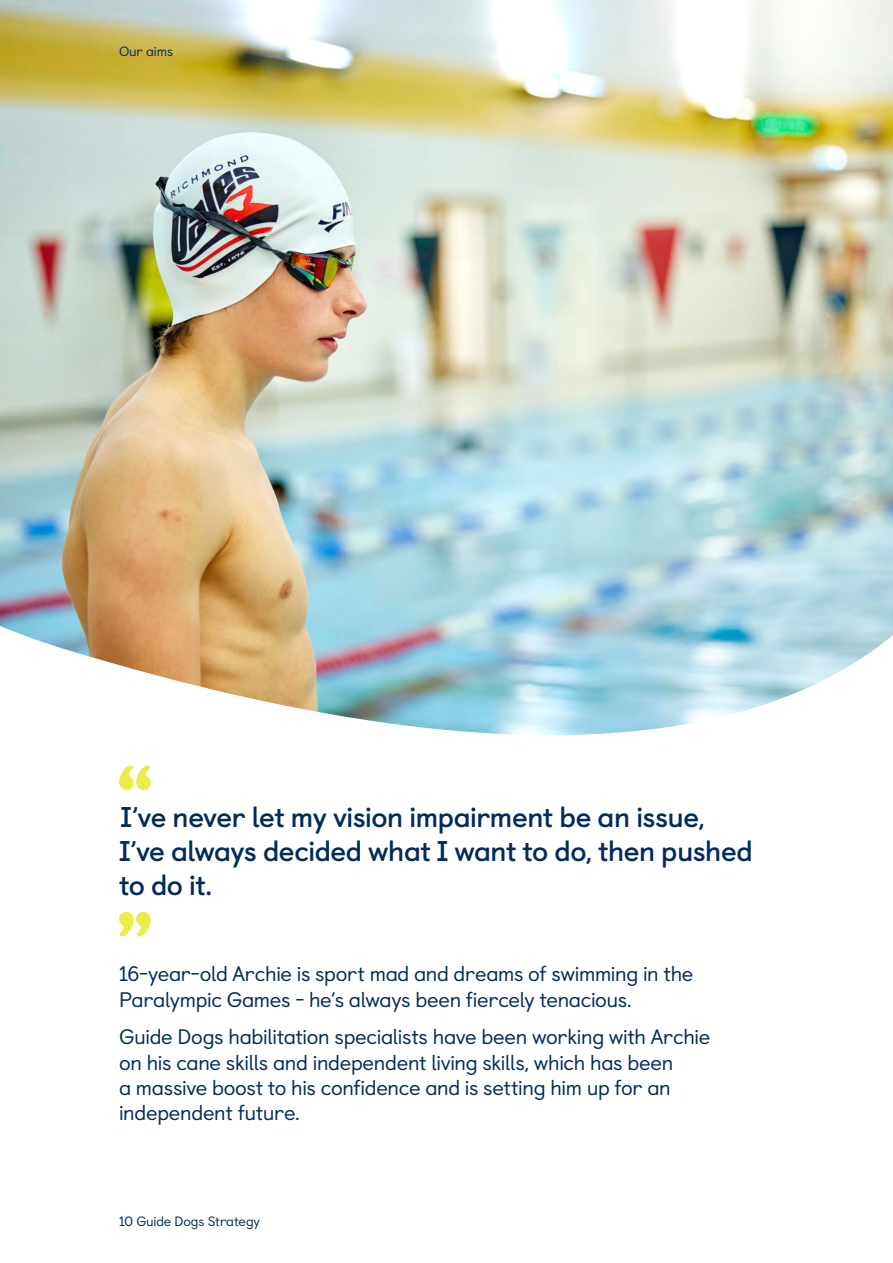
<style>
.page{position:relative;width:893px;height:1263px;background:#fff}
.page>*{position:absolute;margin:0;border:0;box-sizing:border-box;transform-origin:0 0}
.P_Body{font:700 28.5px/34.2px "Castledown";letter-spacing:-.02em;color:#002b5b}
.P_Body-2{font:21px/25.2px "Castledown";letter-spacing:-.015em;color:#002b5b}
.t1{font:13.5px "Castledown";letter-spacing:-.01em;color:#002b5b}
.s1{color:#fff}
</style>
<div class="page">
<svg style="left:119px;top:765px;width:32px;height:25px"></svg>
<svg style="left:119px;top:912px;width:32px;height:24px"></svg>
<img style="left:0;top:0;width:893px;height:735px">
<p class="t1" style="left:119px;top:41px;width:56px">Our aims</p>
<p class="P_Body" style="left:119px;top:797px;width:635px">I’ve never let my vision impairment be an issue,<br>I’ve always decided what I want to do, then pushed to do it.<span class="s1">”</span></p>
<p class="P_Body-2" style="left:119px;top:959px;width:576px">16-year-old Archie is sport mad and dreams of swimming in the<br>Paralympic Games - he’s always been fiercely tenacious.</p>
<p class="P_Body-2" style="left:119px;top:1023px;width:593px">Guide Dogs habilitation specialists have been working with Archie on his cane skills and independent living skills, which has been<br>a massive boost to his confidence and is setting him up for an independent future.</p>
<p class="t1" style="left:119px;top:1210px;width:143px">10 Guide Dogs Strategy</p>
</div>
